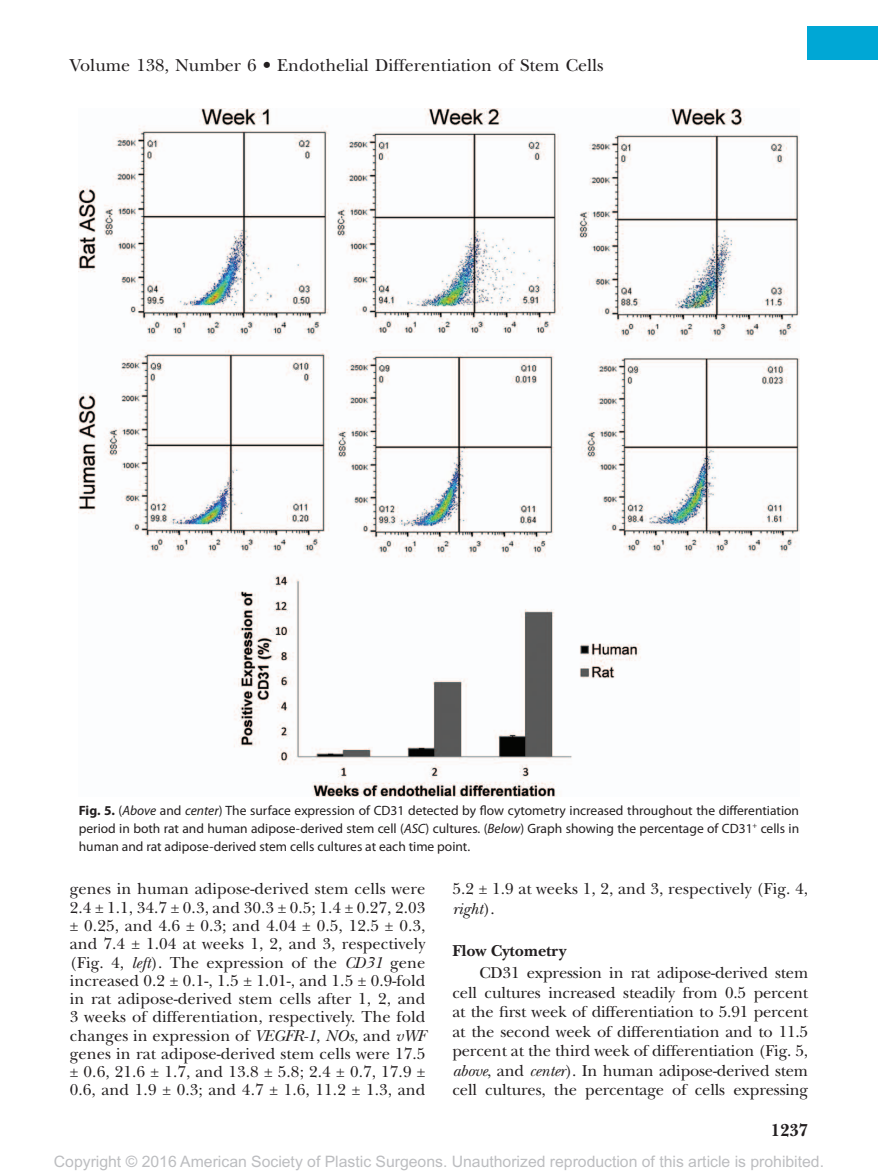
<style>
.page{position:relative;width:878px;height:1175px;background:#fff}
.page>*{position:absolute;margin:0;border:0;box-sizing:border-box;transform-origin:0 0}
.t1{font:18px "New Baskerville";color:#231f20}
.t2{font:700 18px "New Baskerville";color:#231f20}
.t3{font:16.5px/18.3px "New Baskerville";letter-spacing:.005em;color:#231f20;text-align:justify}
.t4{font:700 16.5px "New Baskerville";color:#231f20}
.t5{font:15.75px "Arial MT Std";color:#bcbdc0}
.t6{font:13.5px/18px "Myriad Pro";color:#231f20;text-align:justify}
.s1{font-weight:700}
.s2{font-style:italic}
</style>
<div class="page">
<div style="left:807px;top:26px;width:71px;height:33px;background:#00a7d5"></div>
<img style="left:79px;top:108px;width:720px;height:689px">
<p class="t1" style="left:70px;top:54px;width:535px">Volume 138, Number 6 • Endothelial Differentiation of Stem Cells</p>
<p class="t6" style="left:79px;top:801px;width:721px"><span class="s1">Fig. 5.</span> (<span class="s2">Above</span> and <span class="s2">center</span>) The surface expression of CD31 detected by flow cytometry increased throughout the differentiation period in both rat and human adipose-derived stem cell (<span class="s2">ASC</span>) cultures. (<span class="s2">Below</span>) Graph showing the percentage of CD31<sup>+</sup> cells in human and rat adipose-derived stem cells cultures at each time point.</p>
<p class="t3" style="left:70px;top:880px;width:357px">genes in human adipose-derived stem cells were 2.4 ± 1.1, 34.7 ± 0.3, and 30.3 ± 0.5; 1.4 ± 0.27, 2.03 ± 0.25, and 4.6 ± 0.3; and 4.04 ± 0.5, 12.5 ± 0.3, and 7.4 ± 1.04 at weeks 1, 2, and 3, respectively (Fig. 4, <span class="s2">left</span>). The expression of the <span class="s2">CD31</span> gene increased 0.2 ± 0.1-, 1.5 ± 1.01-, and 1.5 ± 0.9-fold in rat adipose-derived stem cells after 1, 2, and 3 weeks of differentiation, respectively. The fold changes in expression of <span class="s2">VEGFR-1</span>, <span class="s2">NOs</span>, and <span class="s2">vWF </span>genes in rat adipose-derived stem cells were 17.5 ± 0.6, 21.6 ± 1.7, and 13.8 ± 5.8; 2.4 ± 0.7, 17.9 ± 0.6, and 1.9 ± 0.3; and 4.7 ± 1.6, 11.2 ± 1.3, and</p>
<p class="t3" style="left:452px;top:879px;width:357px;line-height:19.5px">5.2 ± 1.9 at weeks 1, 2, and 3, respectively (Fig. 4, <span class="s2">right</span>).</p>
<p class="t4" style="left:452px;top:941px;width:115px">Flow Cytometry</p>
<p class="t3" style="left:452px;top:963px;width:357px;line-height:19.5px;text-indent:27px">CD31 expression in rat adipose-derived stem cell cultures increased steadily from 0.5 percent at the first week of differentiation to 5.91 percent at the second week of differentiation and to 11.5 percent at the third week of differentiation (Fig. 5, <span class="s2">above</span>, and <span class="s2">center</span>). In human adipose-derived stem cell cultures, the percentage of cells expressing</p>
<p class="t2" style="left:770px;top:1119px;width:39px">1237</p>
<p class="t5" style="left:54px;top:1152px;width:771px">Copyright © 2016 American Society of Plastic Surgeons. Unauthorized reproduction of this article is prohibited.</p>
</div>
